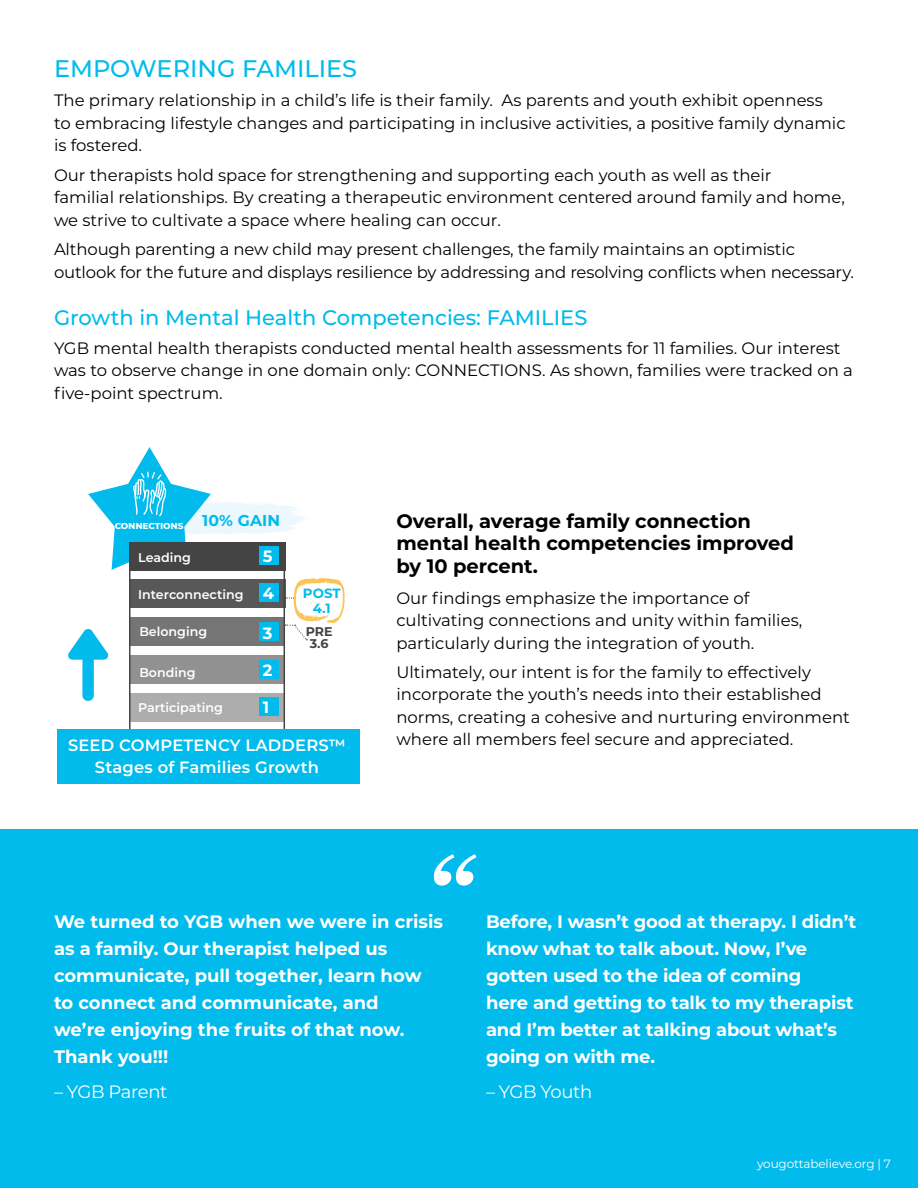
<style>
.page{position:relative;width:918px;height:1188px;background:#fff}
.page>*{position:absolute;margin:0;border:0;box-sizing:border-box;transform-origin:0 0}
.t1{font:italic 700 91.5px "Georgia";color:#fff}
.t2{font:500 24px "Montserrat";color:#00bbeb}
.t3{font:500 21px "Montserrat";color:#00bbeb}
.t4{font:700 19.5px/22.5px "Montserrat";color:#000}
.t5{font:700 18px/27px "Montserrat";letter-spacing:-.005em;color:#fff}
.t6{font:18px "Montserrat";letter-spacing:-.02em;color:#fff}
.t7{font:16.5px/22.5px "Montserrat";color:#000}
.t8{font:600 16.35px/22.4px "Montserrat";letter-spacing:.01em;color:#fff;text-align:center}
.t9{font:700 16.35px "Montserrat";color:#fff}
.t10{font:700 15.75px "Montserrat";letter-spacing:.01em;color:#00bbeb}
.t11{font:700 13.35px/14.9px "Montserrat";color:#00bbeb;text-align:center}
.t12{font:600 12.6px "Montserrat";color:#fff}
.t13{font:700 12.6px/11.9px "Montserrat";color:#444;text-align:center}
.t14{font:12px "Montserrat";letter-spacing:-.01em;color:#fff}
.t15{font:700 10.5px "Montserrat";letter-spacing:-.02em;color:#fff}
</style>
<div class="page">
<div style="left:0;top:829px;width:918px;height:359px;background:#00bbeb"></div>
<div style="left:130px;top:579px;width:155px;height:29px;background:#585858"></div>
<div style="left:130px;top:617px;width:154px;height:28px;background:#757575"></div>
<div style="left:130px;top:655px;width:154px;height:29px;background:#919191"></div>
<div style="left:130px;top:693px;width:154px;height:28px;background:#adadad"></div>
<div style="left:259px;top:584px;width:20px;height:18px;background:#00bbeb"></div>
<div style="left:259px;top:622px;width:20px;height:19px;background:#00bbeb"></div>
<div style="left:259px;top:660px;width:20px;height:19px;background:#00bbeb"></div>
<div style="left:259px;top:698px;width:20px;height:18px;background:#00bbeb"></div>
<div style="left:130px;top:542px;width:155px;height:29px;background:#444"></div>
<hr style="left:129px;top:542px;width:2px;height:189px;background:#444">
<hr style="left:284px;top:544px;width:1px;height:189px;background:#444">
<svg style="left:88px;top:447px;width:219px;height:123px"></svg>
<div style="left:57px;top:730px;width:303px;height:54px;background:#00bbeb"></div>
<svg style="left:285px;top:578px;width:60px;height:62px"></svg>
<svg style="left:68px;top:629px;width:40px;height:72px"></svg>
<h2 class="t2" style="left:54px;top:52px;width:305px">EMPOWERING FAMILIES</h2>
<p class="t7" style="left:54px;top:89px;width:793px">The primary relationship in a child’s life is their family. As parents and youth exhibit openness<br>to embracing lifestyle changes and participating in inclusive activities, a positive family dynamic is fostered.</p>
<p class="t7" style="left:54px;top:163px;width:792px">Our therapists hold space for strengthening and supporting each youth as well as their<br>familial relationships. By creating a therapeutic environment centered around family and home, we strive to cultivate a space where healing can occur.</p>
<p class="t7" style="left:54px;top:237px;width:802px">Although parenting a new child may present challenges, the family maintains an optimistic outlook for the future and displays resilience by addressing and resolving conflicts when necessary.</p>
<p class="t3" style="left:54px;top:303px;width:535px">Growth in Mental Health Competencies: FAMILIES</p>
<p class="t7" style="left:54px;top:336px;width:800px">YGB mental health therapists conducted mental health assessments for 11 families. Our interest was to observe change in one domain only: CONNECTIONS. As shown, families were tracked on a five-point spectrum.</p>
<p class="t15" style="left:115px;top:518px;width:70px">connections</p>
<p class="t10" style="left:202px;top:510px;width:80px">10% GAIN</p>
<p class="t12" style="left:138px;top:549px;width:54px">Leading</p>
<p class="t9" style="left:263px;top:545px;width:11px">5</p>
<p class="t12" style="left:138px;top:586px;width:107px">Interconnecting</p>
<p class="t12" style="left:139px;top:623px;width:69px">Belonging</p>
<p class="t12" style="left:139px;top:664px;width:58px">Bonding</p>
<p class="t12" style="left:138px;top:699px;width:86px">Participating</p>
<p class="t9" style="left:263px;top:582px;width:13px">4</p>
<p class="t9" style="left:263px;top:621px;width:11px">3</p>
<p class="t9" style="left:263px;top:658px;width:11px">2</p>
<p class="t9" style="left:263px;top:695px;width:8px">1</p>
<p class="t11" style="left:303px;top:585px;width:39px">POST<br>4.1</p>
<p class="t13" style="left:306px;top:625px;width:28px">PRE<br>3.6</p>
<p class="t8" style="left:68px;top:733px;width:279px">SEED COMPETENCY LADDERS™<br>Stages of Families Growth</p>
<p class="t4" style="left:396px;top:509px;width:399px">Overall, average family connection mental health competencies improved by 10 percent.</p>
<p class="t7" style="left:396px;top:586px;width:407px">Our findings emphasize the importance of cultivating connections and unity within families, particularly during the integration of youth.</p>
<p class="t7" style="left:396px;top:660px;width:455px">Ultimately, our intent is for the family to effectively incorporate the youth’s needs into their established norms, creating a cohesive and nurturing environment where all members feel secure and appreciated.</p>
<h1 class="t1" style="left:422px;top:822px;width:72px">“</h1>
<p class="t5" style="left:54px;top:908px;width:391px">We turned to YGB when we were in crisis as a family. Our therapist helped us communicate, pull together, learn how to connect and communicate, and<br>we’re enjoying the fruits of that now.<br>Thank you!!!</p>
<p class="t6" style="left:54px;top:1079px;width:115px">– YGB Parent</p>
<p class="t5" style="left:486px;top:908px;width:372px">Before, I wasn’t good at therapy. I didn’t know what to talk about. Now, I’ve gotten used to the idea of coming<br>here and getting to talk to my therapist and I’m better at talking about what’s going on with me.</p>
<p class="t6" style="left:486px;top:1079px;width:108px">– YGB Youth</p>
<p class="t14" style="left:757px;top:1156px;width:135px">yougottabelieve.org | 7</p>
</div>
